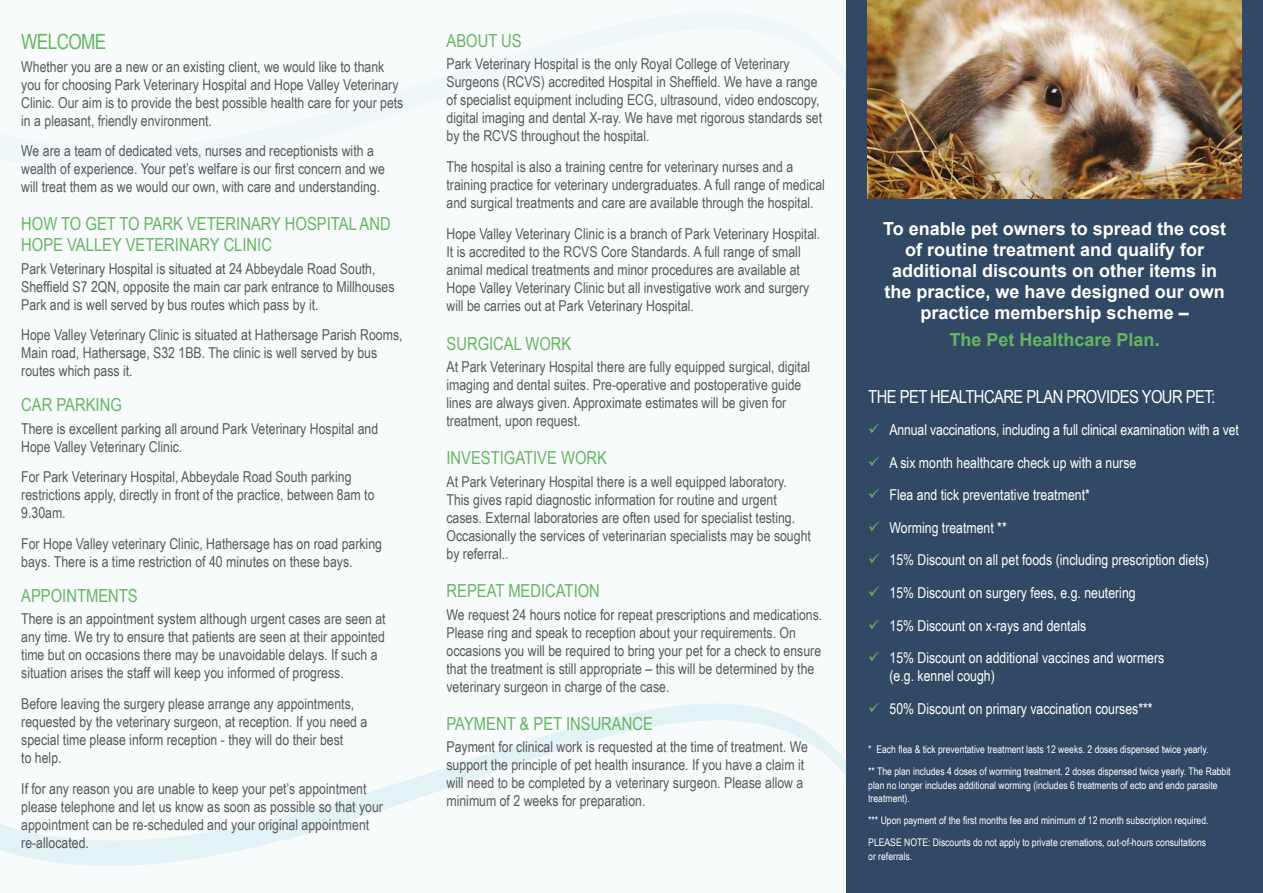
<style>
.page{position:relative;width:1263px;height:893px;background:#fff}
.page>*{position:absolute;margin:0;border:0;box-sizing:border-box;transform-origin:0 0}
.t1{font:21px "Arial Narrow";letter-spacing:-.03em;color:#66b561}
.t2{font:18px/21px "Arial Narrow";color:#66b561}
.t3{font:700 18px/21px "Arial";color:#fff;text-align:center}
.t4{font:18px "Arial Narrow";letter-spacing:-.03em;color:#fff}
.t5{font:700 18px "Arial";color:#66b561}
.t6{font:15px/18px "Arial Narrow";color:#59595b}
.t7{font:15px/18px "Arial Narrow";color:#fff}
.t8{font:10.5px/22px "Arial Narrow";color:#fff}
.s1{font-size:19.5px}
.s2{color:#66b561}
</style>
<div class="page">
<div style="left:0;top:0;width:846px;height:893px;background:#f7fbfc"></div>
<svg style="left:0;top:704px;width:846px;height:162px"></svg>
<div style="left:846px;top:0;width:417px;height:893px;background:#324965"></div>
<img style="left:867px;top:0;width:375px;height:199px">
<h1 class="t1" style="left:21px;top:26px;width:87px">WELCOME</h1>
<p class="t6" style="left:21px;top:57px;width:384px">Whether you are a new or an existing client, we would like to thank you for choosing Park Veterinary Hospital and Hope Valley Veterinary Clinic. Our aim is to provide the best possible health care for your pets in a pleasant, friendly environment.</p>
<p class="t6" style="left:21px;top:141px;width:365px">We are a team of dedicated vets, nurses and receptionists with a wealth of experience. Your pet’s welfare is our first concern and we will treat them as we would our own, with care and understanding.</p>
<p class="t2" style="left:21px;top:213px;width:371px">HOW TO GET TO PARK VETERINARY HOSPITAL AND<br>HOPE VALLEY VETERINARY CLINIC</p>
<p class="t6" style="left:21px;top:259px;width:375px">Park Veterinary Hospital is situated at 24 Abbeydale Road South,<br>Sheffield S7 2QN, opposite the main car park entrance to Millhouses<br>Park and is well served by bus routes which pass by it.</p>
<p class="t6" style="left:21px;top:325px;width:383px">Hope Valley Veterinary Clinic is situated at Hathersage Parish Rooms,<br>Main road, Hathersage, S32 1BB. The clinic is well served by bus routes which pass it.</p>
<p class="t2" style="left:21px;top:394px;width:102px">CAR PARKING</p>
<p class="t6" style="left:21px;top:419px;width:358px">There is excellent parking all around Park Veterinary Hospital and<br>Hope Valley Veterinary Clinic.</p>
<p class="t6" style="left:21px;top:467px;width:355px">For Park Veterinary Hospital, Abbeydale Road South parking restrictions apply, directly in front of the practice, between 8am to<br>9.30am.</p>
<p class="t6" style="left:21px;top:534px;width:362px">For Hope Valley veterinary Clinic, Hathersage has on road parking bays. There is a time restriction of 40 minutes on these bays.</p>
<p class="t2" style="left:21px;top:585px;width:118px">APPOINTMENTS</p>
<p class="t6" style="left:21px;top:610px;width:366px">There is an appointment system although urgent cases are seen at any time. We try to ensure that patients are seen at their appointed time but on occasions there may be unavoidable delays. If such a situation arises the staff will keep you informed of progress.</p>
<p class="t6" style="left:21px;top:694px;width:348px">Before leaving the surgery please arrange any appointments, requested by the veterinary surgeon, at reception. If you need a special time please inform reception - they will do their best<br>to help.</p>
<p class="t6" style="left:21px;top:779px;width:363px">If for any reason you are unable to keep your pet’s appointment please telephone and let us know as soon as possible so that your appointment can be re-scheduled and your original appointment re-allocated.</p>
<p class="t2" style="left:446px;top:30px;width:77px">ABOUT US</p>
<p class="t6" style="left:446px;top:55px;width:377px">Park Veterinary Hospital is the only Royal College of Veterinary Surgeons (RCVS) accredited Hospital in Sheffield. We have a range of specialist equipment including ECG, ultrasound, video endoscopy, digital imaging and dental X-ray. We have met rigorous standards set by the RCVS throughout the hospital.</p>
<p class="t6" style="left:446px;top:157px;width:380px">The hospital is also a training centre for veterinary nurses and a training practice for veterinary undergraduates. A full range of medical and surgical treatments and care are available through the hospital.</p>
<p class="t6" style="left:446px;top:224px;width:375px">Hope Valley Veterinary Clinic is a branch of Park Veterinary Hospital.<br>It is accredited to the RCVS Core Standards. A full range of small animal medical treatments and minor procedures are available at Hope Valley Veterinary Clinic but all investigative work and surgery will be carries out at Park Veterinary Hospital.</p>
<p class="t2" style="left:446px;top:332px;width:126px">SURGICAL WORK</p>
<p class="t6" style="left:446px;top:357px;width:365px">At Park Veterinary Hospital there are fully equipped surgical, digital imaging and dental suites. Pre-operative and postoperative guide lines are always given. Approximate estimates will be given for treatment, upon request.</p>
<p class="t2" style="left:446px;top:447px;width:162px">INVESTIGATIVE WORK</p>
<p class="t6" style="left:446px;top:472px;width:366px">At Park Veterinary Hospital there is a well equipped laboratory.<br>This gives rapid diagnostic information for routine and urgent cases. External laboratories are often used for specialist testing.<br>Occasionally the services of veterinarian specialists may be sought by referral..</p>
<p class="t2" style="left:446px;top:580px;width:155px">REPEAT MEDICATION</p>
<p class="t6" style="left:446px;top:605px;width:377px">We request 24 hours notice for repeat prescriptions and medications.<br>Please ring and speak to reception about your requirements. On occasions you will be required to bring your pet for a check to ensure that the treatment is still appropriate – this will be determined by the veterinary surgeon in charge of the case.</p>
<p class="t2" style="left:446px;top:713px;width:208px">PAYMENT &amp; PET INSURANCE</p>
<p class="t6" style="left:446px;top:737px;width:363px">Payment for clinical work is requested at the time of treatment. We support the principle of pet health insurance. If you have a claim it will need to be completed by a veterinary surgeon. Please allow a minimum of 2 weeks for preparation.</p>
<p class="t3" style="left:883px;top:218px;width:344px">To enable pet owners to spread the cost of routine treatment and qualify for additional discounts on other items in the practice, we have designed our own practice membership scheme –</p>
<p class="t5" style="left:949px;top:327px;width:212px">The Pet Healthcare Plan<span class="s1">.</span></p>
<p class="t4" style="left:868px;top:383px;width:349px">THE PET HEALTHCARE PLAN PROVIDES YOUR PET:</p>
<p class="t7" style="left:868px;top:421px;width:372px"><span class="s2">✓</span> Annual vaccinations, including a full clinical examination with a vet</p>
<p class="t7" style="left:868px;top:453px;width:270px"><span class="s2">✓</span> A six month healthcare check up with a nurse</p>
<p class="t7" style="left:868px;top:486px;width:223px"><span class="s2">✓</span> Flea and tick preventative treatment*</p>
<p class="t7" style="left:868px;top:518px;width:140px"><span class="s2">✓</span> Worming treatment **</p>
<p class="t7" style="left:868px;top:551px;width:342px"><span class="s2">✓</span> 15% Discount on all pet foods (including prescription diets)</p>
<p class="t7" style="left:868px;top:583px;width:269px"><span class="s2">✓</span> 15% Discount on surgery fees, e.g. neutering</p>
<p class="t7" style="left:868px;top:616px;width:220px"><span class="s2">✓</span> 15% Discount on x-rays and dentals</p>
<p class="t7" style="left:889px;top:648px;width:276px;text-indent:-21px"><span class="s2">✓</span> 15% Discount on additional vaccines and wormers (e.g. kennel cough)</p>
<p class="t7" style="left:868px;top:699px;width:286px"><span class="s2">✓</span> 50% Discount on primary vaccination courses***</p>
<p class="t8" style="left:868px;top:738px;width:364px">* Each flea &amp; tick preventative treatment lasts 12 weeks. 2 doses dispensed twice yearly.<br>** The plan includes 4 doses of worming treatment. 2 doses dispensed twice yearly. The Rabbit</p>
<p class="t8" style="left:868px;top:778px;width:351px;line-height:13.5px">plan no longer includes additional worming (includes 6 treatments of ecto and endo parasite treatment).</p>
<p class="t8" style="left:868px;top:809px;width:342px">*** Upon payment of the first months fee and minimum of 12 month subscription required.<br>PLEASE NOTE: Discounts do not apply to private cremations, out-of-hours consultations</p>
<p class="t8" style="left:868px;top:844px;width:46px">or referrals.</p>
</div>
